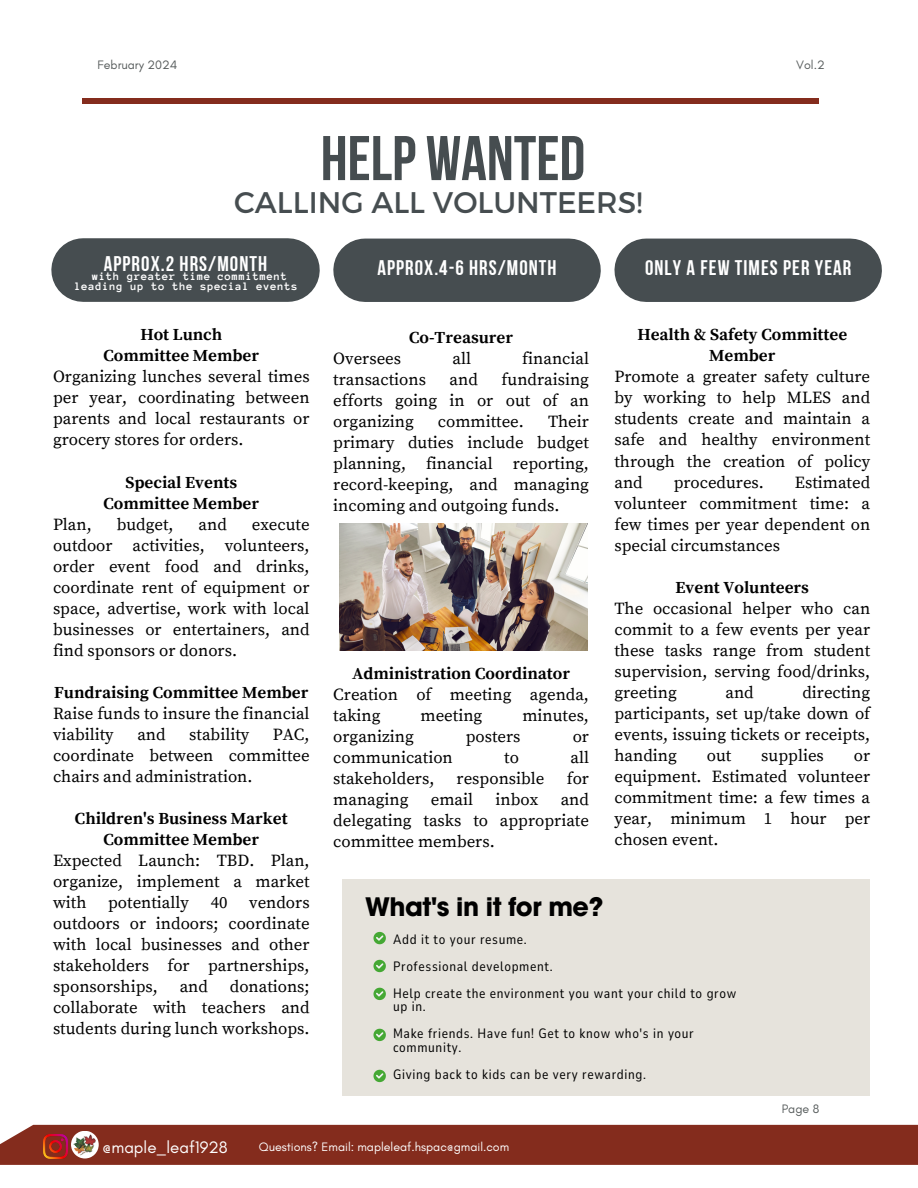
<style>
.page{position:relative;width:918px;height:1188px;background:#fff}
.page>*{position:absolute;margin:0;border:0;box-sizing:border-box;transform-origin:0 0}
.t1{font:63px "Bebas Neue Cyrillic";color:#464d50}
.t2{font:29.85px "Montserrat";color:#464d50}
.t3{font:700 25.5px "ITC Avant Garde Pro";letter-spacing:-.02em;color:#000}
.t4{font:21.15px "Bebas Neue Cyrillic";letter-spacing:.05em;color:#fff}
.t5{font:16.95px "Glacial Indifference";color:#fff}
.t6{font:16.8px/21px "Source Serif Pro";color:#000;text-align:justify}
.t7{font:700 16.8px/21px "Source Serif Pro";color:#000;text-align:center}
.t8{font:13.5px/27px "Nunito Sans 10 pt Condensed";letter-spacing:.045em;color:#000}
.t9{font:12.45px "Glacial Indifference";color:#fff}
.t10{font:12.45px "Glacial Indifference";color:#565b5b}
.t11{font:700 11.7px/9.4px "Anonymous Pro";letter-spacing:.05em;color:#fff;text-align:center}
</style>
<div class="page">
<div style="left:82px;top:98px;width:737px;height:5px;background:#842c1d"></div>
<img style="left:339px;top:524px;width:249px;height:127px">
<div style="left:83px;top:238px;width:205px;height:64px;background:#464d50"></div>
<div style="left:365px;top:239px;width:204px;height:63px;background:#464d50"></div>
<div style="left:646px;top:239px;width:204px;height:63px;background:#464d50"></div>
<div style="left:342px;top:879px;width:528px;height:217px;background:#e6e3dc"></div>
<svg style="left:373px;top:932px;width:13px;height:12px"></svg>
<svg style="left:373px;top:960px;width:13px;height:12px"></svg>
<svg style="left:373px;top:988px;width:13px;height:12px"></svg>
<svg style="left:373px;top:1029px;width:13px;height:12px"></svg>
<svg style="left:373px;top:1070px;width:13px;height:12px"></svg>
<div style="left:0;top:1125px;width:918px;height:40px;background:#842c1d"></div>
<img style="left:73px;top:1133px;width:23px;height:23px">
<p class="t10" style="left:98px;top:58px;width:81px">February 2024</p>
<p class="t10" style="left:796px;top:58px;width:30px">Vol.2</p>
<h1 class="t1" style="left:321px;top:133px;width:266px">HELP WANTED</h1>
<h2 class="t2" style="left:234px;top:183px;width:410px">CALLING ALL VOLUNTEERS!</h2>
<p class="t4" style="left:104px;top:255px;width:165px">APPROX.2 HRS/MONTH</p>
<p class="t11" style="left:75px;top:272px;width:225px">with greater time commitment leading up to the special events</p>
<p class="t7" style="left:103px;top:325px;width:157px">Hot Lunch<br>Committee Member</p>
<p class="t6" style="left:53px;top:367px;width:258px">Organizing lunches several times per year, coordinating between parents and local restaurants or grocery stores for orders.</p>
<p class="t7" style="left:103px;top:472px;width:157px">Special Events<br>Committee Member</p>
<p class="t6" style="left:53px;top:514px;width:40px">Plan,</p>
<p class="t6" style="left:117px;top:514px;width:58px">budget,</p>
<p class="t6" style="left:199px;top:514px;width:30px">and</p>
<p class="t6" style="left:53px;top:514px;width:258px;text-indent:199px">execute outdoor activities, volunteers, order event food and drinks, coordinate rent of equipment or space, advertise, work with local businesses or entertainers, and find sponsors or donors.</p>
<p class="t7" style="left:54px;top:682px;width:256px">Fundraising Committee Member</p>
<p class="t6" style="left:53px;top:703px;width:258px">Raise funds to insure the financial viability</p>
<p class="t6" style="left:137px;top:724px;width:30px">and</p>
<p class="t6" style="left:189px;top:724px;width:62px">stability</p>
<p class="t6" style="left:53px;top:724px;width:258px;text-indent:220px">PAC, coordinate between committee chairs and administration.</p>
<p class="t7" style="left:75px;top:808px;width:214px">Children's Business Market<br>Committee Member</p>
<p class="t6" style="left:53px;top:850px;width:258px">Expected Launch: TBD. Plan, organize, implement a market with</p>
<p class="t6" style="left:53px;top:892px;width:258px;text-indent:196px">vendors outdoors or indoors; coordinate with local businesses and other stakeholders for partnerships, sponsorships,</p>
<p class="t6" style="left:108px;top:892px;width:82px">potentially</p>
<p class="t6" style="left:211px;top:892px;width:18px">40</p>
<p class="t6" style="left:53px;top:977px;width:258px;text-indent:177px">donations; collaborate with teachers and students during lunch workshops.</p>
<p class="t6" style="left:180px;top:977px;width:30px">and</p>
<p class="t4" style="left:378px;top:259px;width:180px">APPROX.4-6 HRS/MONTH</p>
<p class="t4" style="left:645px;top:259px;width:208px">ONLY A FEW TIMES PER YEAR</p>
<p class="t7" style="left:409px;top:327px;width:106px">Co-Treasurer</p>
<p class="t6" style="left:333px;top:348px;width:69px">Oversees</p>
<p class="t6" style="left:452px;top:348px;width:20px">all</p>
<p class="t6" style="left:522px;top:348px;width:68px">financial</p>
<p class="t6" style="left:333px;top:369px;width:94px">transactions</p>
<p class="t6" style="left:450px;top:369px;width:30px">and</p>
<p class="t6" style="left:333px;top:369px;width:257px;text-indent:168px">fundraising efforts going in or out of an organizing</p>
<p class="t6" style="left:333px;top:411px;width:257px;text-indent:215px">Their primary duties include budget planning, financial reporting, record-keeping, and managing incoming and outgoing funds.</p>
<p class="t6" style="left:438px;top:411px;width:87px">committee.</p>
<p class="t7" style="left:352px;top:663px;width:219px">Administration Coordinator</p>
<p class="t6" style="left:333px;top:684px;width:257px">Creation of meeting agenda, taking</p>
<p class="t6" style="left:421px;top:705px;width:63px">meeting</p>
<p class="t6" style="left:522px;top:705px;width:68px">minutes,</p>
<p class="t6" style="left:333px;top:726px;width:82px">organizing</p>
<p class="t6" style="left:466px;top:726px;width:56px">posters</p>
<p class="t6" style="left:573px;top:726px;width:18px">or</p>
<p class="t6" style="left:333px;top:747px;width:121px">communication</p>
<p class="t6" style="left:504px;top:747px;width:16px">to</p>
<p class="t6" style="left:570px;top:747px;width:20px">all</p>
<p class="t6" style="left:333px;top:769px;width:103px">stakeholders,</p>
<p class="t6" style="left:457px;top:769px;width:89px">responsible</p>
<p class="t6" style="left:567px;top:769px;width:24px">for</p>
<p class="t6" style="left:333px;top:790px;width:77px">managing</p>
<p class="t6" style="left:431px;top:790px;width:44px">email</p>
<p class="t6" style="left:496px;top:790px;width:44px">inbox</p>
<p class="t6" style="left:333px;top:790px;width:257px;text-indent:227px">and delegating tasks to appropriate committee members.</p>
<p class="t7" style="left:637px;top:325px;width:211px">Health &amp; Safety Committee<br>Member</p>
<p class="t6" style="left:614px;top:367px;width:257px">Promote a greater safety culture by working to help MLES and students create and maintain a safe and healthy environment through the creation of policy and</p>
<p class="t6" style="left:614px;top:472px;width:257px;text-indent:180px">Estimated volunteer commitment time: a few times per year dependent on special circumstances</p>
<p class="t7" style="left:676px;top:577px;width:135px">Event Volunteers</p>
<p class="t6" style="left:614px;top:598px;width:257px">The occasional helper who can commit to a few events per year these tasks range from student supervision, serving food/drinks, greeting</p>
<p class="t6" style="left:674px;top:472px;width:92px">procedures.</p>
<p class="t6" style="left:614px;top:682px;width:257px;text-indent:188px">directing participants, set up/take down of events, issuing tickets or receipts, handing</p>
<p class="t6" style="left:725px;top:682px;width:30px">and</p>
<p class="t6" style="left:707px;top:745px;width:26px">out</p>
<p class="t6" style="left:761px;top:745px;width:64px">supplies</p>
<p class="t6" style="left:614px;top:745px;width:257px;text-indent:239px">or equipment. Estimated volunteer commitment time: a few times a year, minimum 1 hour per chosen event.</p>
<h3 class="t3" style="left:365px;top:897px;width:240px">What's in it for me?</h3>
<p class="t8" style="left:393px;top:926px;width:345px">Add it to your resume.<br>Professional development.<br>Help create the environment you want your child to grow</p>
<p class="t8" style="left:393px;top:993px;width:302px">up in.<br>Make friends. Have fun! Get to know who's in your</p>
<p class="t8" style="left:393px;top:1034px;width:254px">community.<br>Giving back to kids can be very rewarding.</p>
<p class="t10" style="left:782px;top:1101px;width:39px">Page 8</p>
<p class="t5" style="left:102px;top:1137px;width:127px">@maple_leaf1928</p>
<p class="t9" style="left:259px;top:1139px;width:252px">Questions? Email: mapleleaf.hspac@gmail.com</p>
</div>
